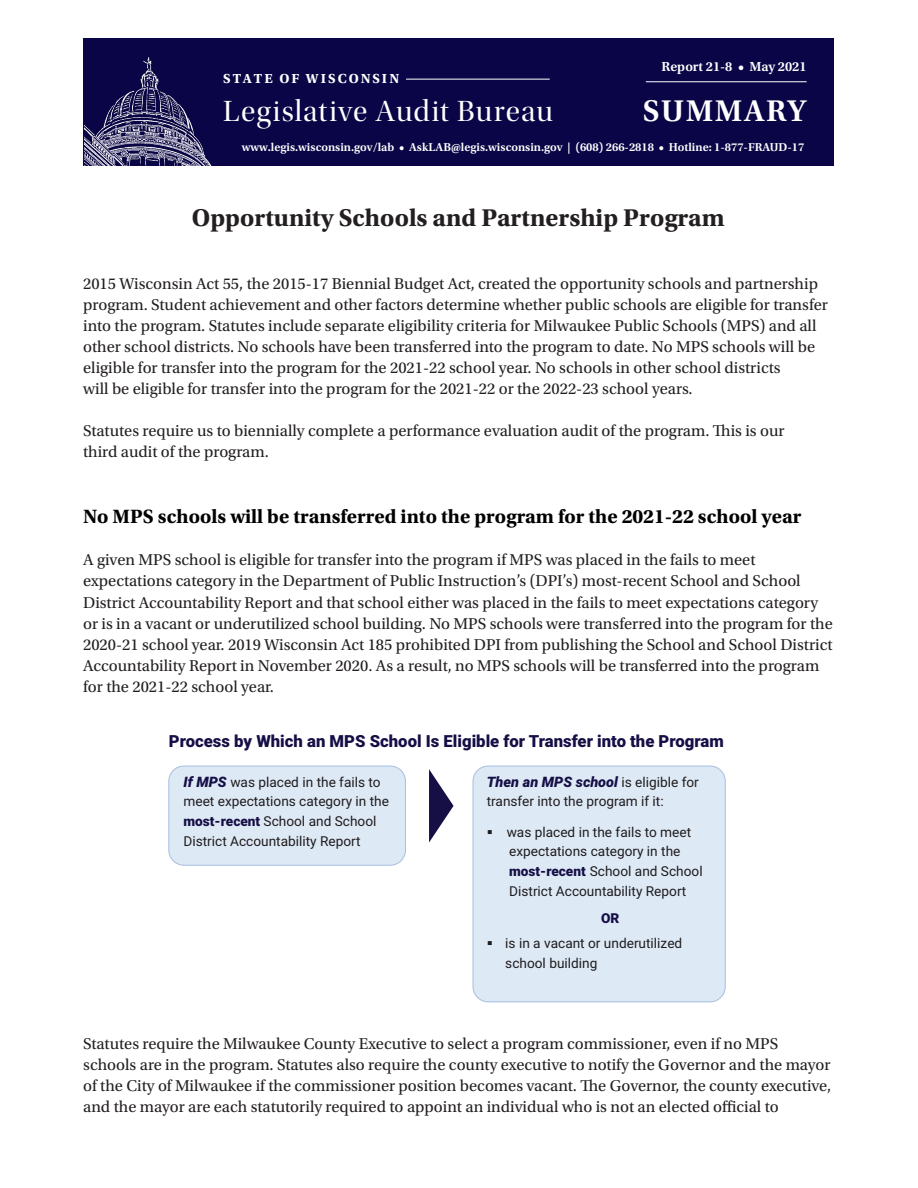
<style>
.page{position:relative;width:918px;height:1188px;background:#fff}
.page>*{position:absolute;margin:0;border:0;box-sizing:border-box;transform-origin:0 0}
.t1{font:600 31.5px "Utopia Std";letter-spacing:.05em;color:#fff}
.t2{font:30.45px "Utopia Std Disp";letter-spacing:.035em;color:#fff}
.t3{font:700 25.5px "Utopia Std";color:#231f20}
.t4{font:700 20.25px "Utopia Std";color:#000}
.t5{font:900 16.65px "Roboto";color:#160f46}
.t6{font:16.5px/21px "Utopia Std";color:#231f20}
.t7{font:italic 900 14.4px "Roboto";color:#160f46}
.t8{font:600 13.8px "Utopia Std";color:#fff}
.t9{font:13.8px "Utopia Std Bold Capt";letter-spacing:.14em;color:#fff}
.t10{font:13.65px/19.8px "Roboto";color:#1f1c1d}
.t11{font:900 13.65px "Roboto";color:#160f46}
.t12{font:600 12px "Utopia Std";color:#fff}
.s1{font-weight:400;font-style:normal;font-size:13.65px;color:#1f1c1d}
.s2{font-weight:900;color:#160f46}
.s3{font-weight:900;font-style:italic;font-size:14.4px;color:#160f46}
</style>
<div class="page">
<div style="left:83px;top:38px;width:750px;height:128px;background:#0a0547"></div>
<hr style="left:406px;top:79px;width:144px;height:1px;background:#fff">
<img style="left:84px;top:57px;width:127px;height:108px">
<hr style="left:646px;top:81px;width:161px;height:1px;background:#fff">
<div style="left:473px;top:766px;width:252px;height:236px;background:#dee9f6;border-radius:15px"></div>
<div style="left:473px;top:766px;width:253px;height:236px;border:1px solid #a6bee2;border-radius:15px"></div>
<div style="left:169px;top:766px;width:236px;height:99px;background:#dee9f6;border-radius:15px"></div>
<div style="left:168px;top:766px;width:238px;height:100px;border:1px solid #a6bee2;border-radius:15px"></div>
<svg style="left:429px;top:769px;width:25px;height:74px"></svg>
<p class="t9" style="left:223px;top:71px;width:178px">STATE OF WISCONSIN</p>
<h2 class="t2" style="left:223px;top:95px;width:331px">Legislative Audit Bureau</h2>
<p class="t8" style="left:662px;top:58px;width:147px">Report 21-8 • May 2021</p>
<h1 class="t1" style="left:643px;top:93px;width:165px">SUMMARY</h1>
<p class="t12" style="left:242px;top:141px;width:564px">www.legis.wisconsin.gov/lab • AskLAB@legis.wisconsin.gov | (608) 266-2818 • Hotline: 1-877-FRAUD-17</p>
<h3 class="t3" style="left:192px;top:203px;width:534px">Opportunity Schools and Partnership Program</h3>
<p class="t6" style="left:83px;top:274px;width:746px">2015 Wisconsin Act 55, the 2015-17 Biennial Budget Act, created the opportunity schools and partnership program. Student achievement and other factors determine whether public schools are eligible for transfer into the program. Statutes include separate eligibility criteria for Milwaukee Public Schools (MPS) and all other school districts. No schools have been transferred into the program to date. No MPS schools will be eligible for transfer into the program for the 2021-22 school year. No schools in other school districts<br>will be eligible for transfer into the program for the 2021-22 or the 2022-23 school years.</p>
<p class="t6" style="left:83px;top:421px;width:703px">Statutes require us to biennially complete a performance evaluation audit of the program. This is our third audit of the program.</p>
<p class="t4" style="left:83px;top:505px;width:720px">No MPS schools will be transferred into the program for the 2021-22 school year</p>
<p class="t6" style="left:83px;top:550px;width:751px">A given MPS school is eligible for transfer into the program if MPS was placed in the fails to meet expectations category in the Department of Public Instruction’s (DPI’s) most-recent School and School District Accountability Report and that school either was placed in the fails to meet expectations category or is in a vacant or underutilized school building. No MPS schools were transferred into the program for the 2020-21 school year. 2019 Wisconsin Act 185 prohibited DPI from publishing the School and School District Accountability Report in November 2020. As a result, no MPS schools will be transferred into the program for the 2021-22 school year.</p>
<p class="t5" style="left:169px;top:729px;width:557px">Process by Which an MPS School Is Eligible for Transfer into the Program</p>
<p class="t7" style="left:487px;top:771px;width:214px">Then an MPS school <span class="s1">is eligible for</span></p>
<p class="t10" style="left:487px;top:791px;width:178px">transfer into the program if it:</p>
<p class="t10" style="left:507px;top:821px;width:197px">was placed in the fails to meet expectations category in the <span class="s2">most-recent</span> School and School<br>District Accountability Report</p>
<p class="t11" style="left:601px;top:909px;width:20px">OR</p>
<p class="t10" style="left:505px;top:933px;width:179px">is in a vacant or underutilized school building</p>
<p class="t10" style="left:183px;top:771px;width:207px"><span class="s3">If MPS</span> was placed in the fails to meet expectations category in the <span class="s2">most-recent</span> School and School<br>District Accountability Report</p>
<p class="t6" style="left:83px;top:1033px;width:750px">Statutes require the Milwaukee County Executive to select a program commissioner, even if no MPS schools are in the program. Statutes also require the county executive to notify the Governor and the mayor of the City of Milwaukee if the commissioner position becomes vacant. The Governor, the county executive, and the mayor are each statutorily required to appoint an individual who is not an elected official to</p>
</div>
